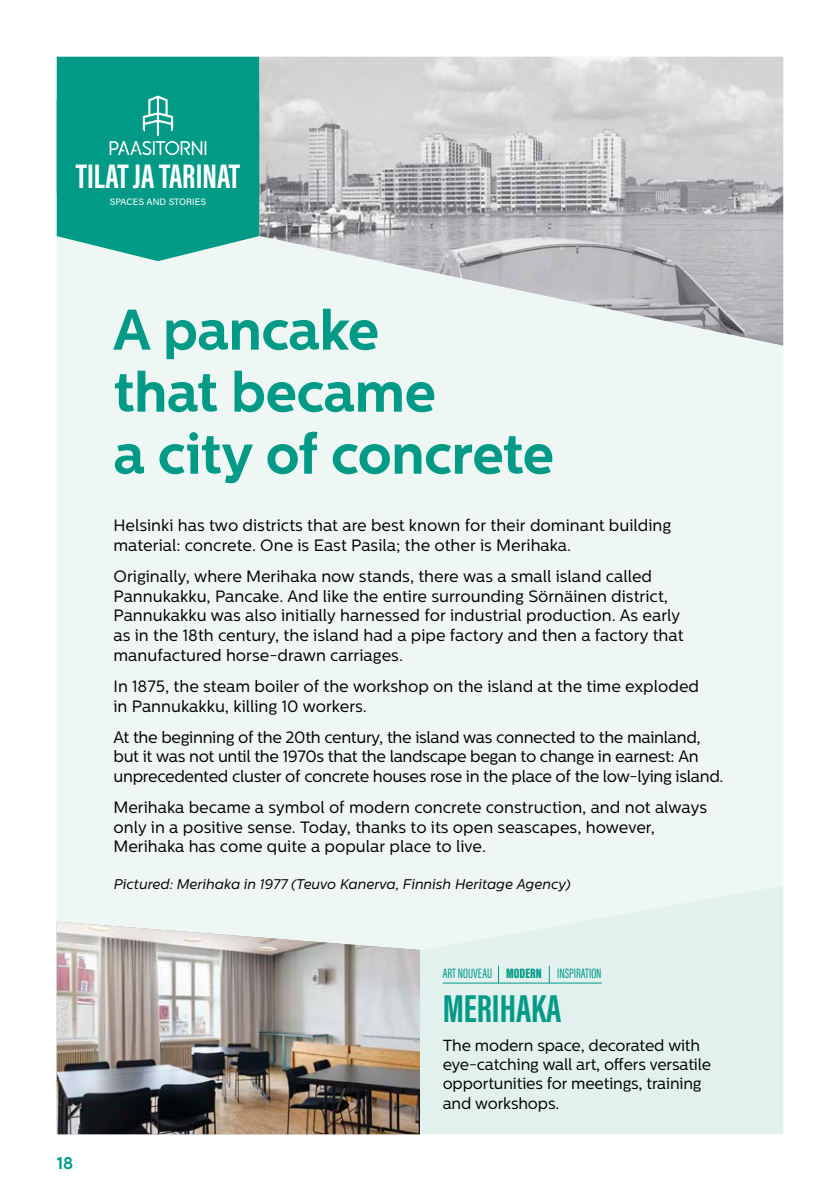
<style>
.page{position:relative;width:840px;height:1191px;background:#fff}
.page>*{position:absolute;margin:0;border:0;box-sizing:border-box;transform-origin:0 0}
.Headline{font:700 56px/62px "Centrale Sans";letter-spacing:-.015em;color:#009a87}
.TILA{font:700 40px "Acumin Pro Extra Cond";color:#009a87}
.t1{font:700 35px "Acumin Pro Extra Cond";color:#fff}
.Headline-2{font:700 17px "Centrale Sans";color:#009a87}
.Bodytext{font:16.4px/19.6px "Centrale Sans";color:#000}
.Bodytext-2{font:16.4px/19.6px "Centrale Sans";letter-spacing:-.02em;color:#000}
.Tila_leipis{font:16px/19.2px "Centrale Sans";letter-spacing:-.01em;color:#000}
.Bodytext-3{font:italic 14px "Centrale Sans";color:#000}
.t2{font:14px "Acumin Pro Extra Cond";color:#009a87}
.t3{font:900 14px "Acumin Pro Extra Cond";color:#009a87}
.t4{font:9.2px "Acumin Pro";color:#fff}
</style>
<div class="page">
<div style="left:420px;top:950px;width:362px;height:184px;background:#e2f1ee"></div>
<div style="left:57px;top:261px;width:725px;height:689px;background:#eff7f5"></div>
<img style="left:259px;top:57px;width:523px;height:289px">
<img style="left:57px;top:921px;width:363px;height:213px">
<svg style="left:57px;top:57px;width:202px;height:204px;background:#13a190"></svg>
<hr style="left:442px;top:982px;width:159px;height:1px;background:#009a87">
<svg style="left:498px;top:965px;width:1px;height:17px"></svg>
<svg style="left:548px;top:965px;width:1px;height:18px"></svg>
<p class="t1" style="left:76px;top:155px;width:166px">TILAT JA TARINAT</p>
<p class="t4" style="left:110px;top:195px;width:98px">SPACES AND STORIES</p>
<p class="Headline" style="left:113px;top:298px;width:442px">A pancake<br>that became<br>a city of concrete</p>
<p class="Bodytext" style="left:113px;top:516px;width:559px">Helsinki has two districts that are best known for their dominant building material: concrete. One is East Pasila; the other is Merihaka.</p>
<p class="Bodytext" style="left:113px;top:566px;width:571px">Originally, where Merihaka now stands, there was a small island called Pannukakku, Pancake. And like the entire surrounding Sörnäinen district, Pannukakku was also initially harnessed for industrial production. As early as in the 18th century, the island had a pipe factory and then a factory that manufactured horse-drawn carriages.</p>
<p class="Bodytext" style="left:113px;top:676px;width:586px">In 1875, the steam boiler of the workshop on the island at the time exploded in Pannukakku, killing 10 workers.</p>
<p class="Bodytext-2" style="left:113px;top:727px;width:611px">At the beginning of the 20th century, the island was connected to the mainland, but it was not until the 1970s that the landscape began to change in earnest: An unprecedented cluster of concrete houses rose in the place of the low-lying island.</p>
<p class="Bodytext" style="left:113px;top:797px;width:595px">Merihaka became a symbol of modern concrete construction, and not always only in a positive sense. Today, thanks to its open seascapes, however,<br>Merihaka has come quite a popular place to live.</p>
<p class="Bodytext-3" style="left:113px;top:875px;width:458px">Pictured: Merihaka in 1977 (Teuvo Kanerva, Finnish Heritage Agency)</p>
<p class="t2" style="left:442px;top:965px;width:51px">ART NOUVEAU</p>
<p class="t3" style="left:506px;top:965px;width:37px">MODERN</p>
<p class="t2" style="left:557px;top:965px;width:46px">INSPIRATION</p>
<p class="TILA" style="left:442px;top:983px;width:120px">MERIHAKA</p>
<p class="Headline-2" style="left:57px;top:1153px;width:18px">18</p>
<p class="Tila_leipis" style="left:442px;top:1035px;width:270px">The modern space, decorated with eye-catching wall art, offers versatile opportunities for meetings, training and workshops.</p>
</div>
